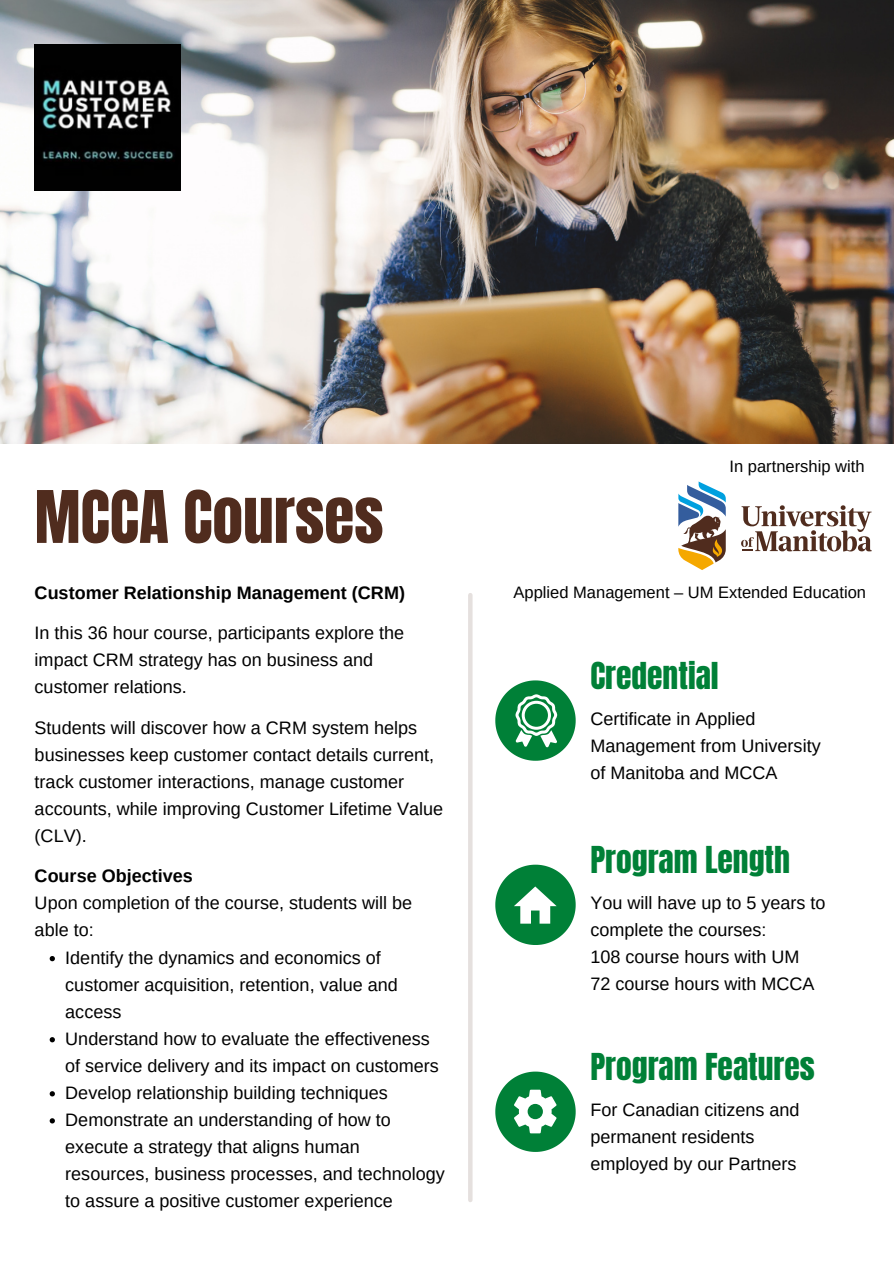
<style>
.page{position:relative;width:894px;height:1264px;background:#fff}
.page>*{position:absolute;margin:0;border:0;box-sizing:border-box;transform-origin:0 0}
.t1{font:61.5px "Anton";color:#502c1e}
.t2{font:31.5px "Anton";color:#008037}
.t3{font:18px/27px "Arimo";color:#000}
.t4{font:700 18px "Arimo";color:#000}
.t5{font:16.5px "Arimo";color:#000}
</style>
<div class="page">
<img style="left:0;top:0;width:893px;height:443px">
<svg style="left:50px;top:956px;width:5px;height:5px"></svg>
<svg style="left:50px;top:1037px;width:5px;height:5px"></svg>
<svg style="left:50px;top:1091px;width:5px;height:5px"></svg>
<svg style="left:50px;top:1118px;width:5px;height:5px"></svg>
<hr style="left:468px;top:595px;width:4px;height:604px;background:#e5e0de">
<svg style="left:495px;top:680px;width:80px;height:80px"></svg>
<svg style="left:495px;top:864px;width:80px;height:80px"></svg>
<svg style="left:495px;top:1071px;width:80px;height:80px"></svg>
<svg style="left:741px;top:505px;width:130px;height:46px"></svg>
<svg style="left:678px;top:481px;width:48px;height:89px"></svg>
<img style="left:35px;top:44px;width:145px;height:146px">
<p class="t1" style="left:35px;top:473px;width:350px">MCCA Courses</p>
<p class="t4" style="left:35px;top:582px;width:372px">Customer Relationship Management (CRM)</p>
<p class="t3" style="left:35px;top:619px;width:371px">In this 36 hour course, participants explore the impact CRM strategy has on business and customer relations.</p>
<p class="t3" style="left:35px;top:714px;width:410px">Students will discover how a CRM system helps businesses keep customer contact details current, track customer interactions, manage customer accounts, while improving Customer Lifetime Value (CLV).</p>
<p class="t4" style="left:35px;top:866px;width:160px">Course Objectives</p>
<p class="t3" style="left:35px;top:889px;width:379px">Upon completion of the course, students will be able to:</p>
<p class="t3" style="left:65px;top:943px;width:334px">Identify the dynamics and economics of customer acquisition, retention, value and access</p>
<p class="t3" style="left:65px;top:1024px;width:375px">Understand how to evaluate the effectiveness of service delivery and its impact on customers</p>
<p class="t3" style="left:65px;top:1078px;width:324px">Develop relationship building techniques</p>
<p class="t3" style="left:65px;top:1105px;width:381px">Demonstrate an understanding of how to execute a strategy that aligns human resources, business processes, and technology to assure a positive customer experience</p>
<p class="t5" style="left:729px;top:457px;width:136px">In partnership with</p>
<p class="t5" style="left:513px;top:583px;width:354px">Applied Management – UM Extended Education</p>
<p class="t2" style="left:590px;top:653px;width:130px">Credential</p>
<p class="t3" style="left:590px;top:705px;width:232px">Certificate in Applied<br>Management from University of Manitoba and MCCA</p>
<p class="t2" style="left:590px;top:837px;width:201px">Program Length</p>
<p class="t3" style="left:590px;top:889px;width:237px">You will have up to 5 years to complete the courses:</p>
<p class="t3" style="left:590px;top:943px;width:211px">108 course hours with UM</p>
<p class="t3" style="left:590px;top:970px;width:226px">72 course hours with MCCA</p>
<p class="t2" style="left:590px;top:1044px;width:226px">Program Features</p>
<p class="t3" style="left:590px;top:1096px;width:211px">For Canadian citizens and permanent residents employed by our Partners</p>
</div>
